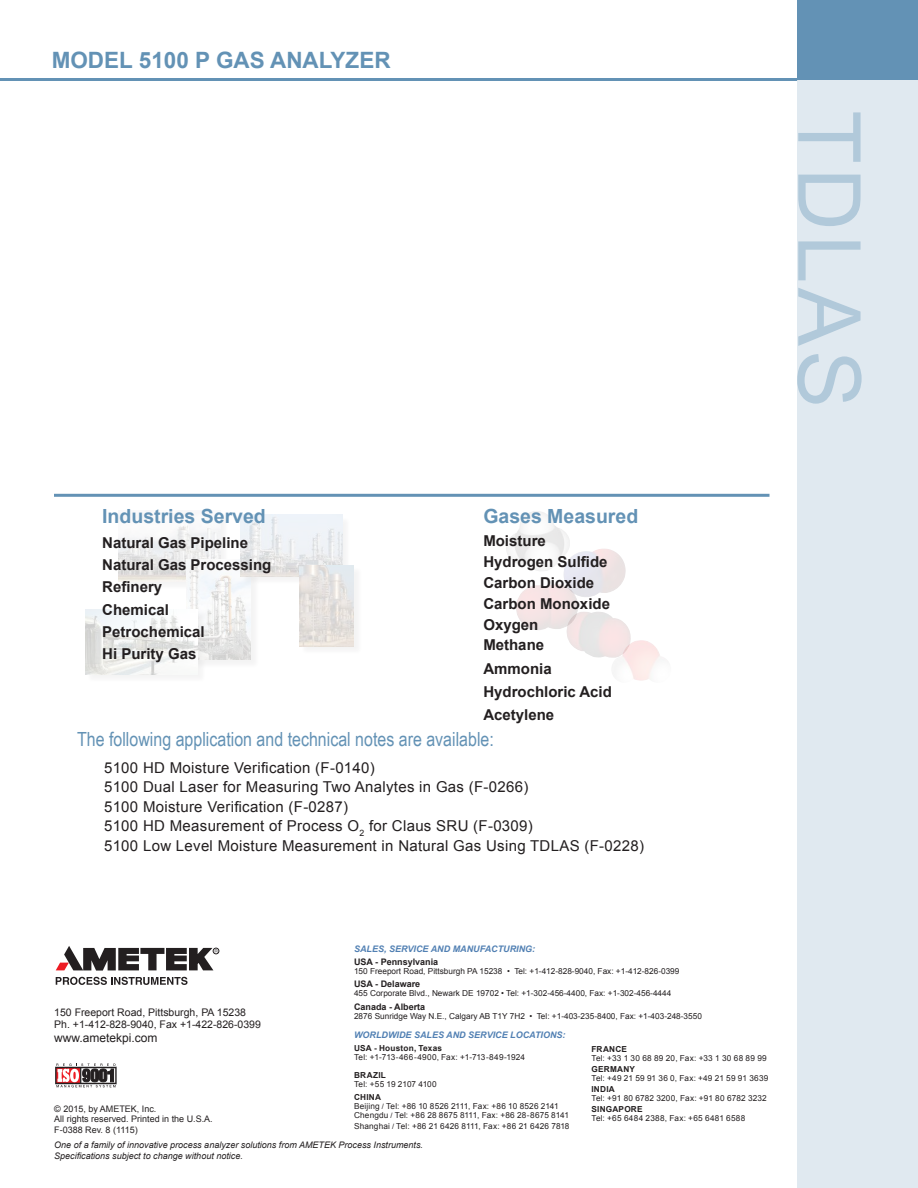
<style>
.page{position:relative;width:918px;height:1188px;background:#fff}
.page>*{position:absolute;margin:0;border:0;box-sizing:border-box;transform-origin:0 0}
.t1{font:87px "Arial";letter-spacing:.05em;color:#b1c9da}
.t2{font:700 22.5px "Arial";color:#6392b5}
.t3{font:19.5px "Arial Narrow";color:#6392b5}
.t4{font:700 19.5px "Arial";color:#6392b5}
.t5{font:15px/19.5px "Arial";letter-spacing:.02em;color:#231f20}
.t6{font:700 15px/20.9px "Arial";color:#231f20}
.t7{font:12px "Arial";color:#231f20}
.t8{font:10.5px/12px "Arial";color:#231f20}
.t9{font:italic 9px/10.8px "Arial";color:#231f20}
.t10{font:9px/10.8px "Arial";color:#231f20}
.t11{font:italic 700 9px "Arial";color:#5180b3}
.t12{font:700 9px "Arial";color:#231f20}
.t13{font:8.25px "Arial";color:#231f20}
.t14{font:8.25px/9px "Arial";letter-spacing:.02em;color:#231f20}
.t15{font:8.25px "Arial";letter-spacing:.025em;color:#231f20}
.t16{font:8.25px "Arial";letter-spacing:.03em;color:#231f20}
.t17{font:700 8.25px "Arial";letter-spacing:.025em;color:#231f20}
.s1{font-weight:700}
.s2{font-size:7.5px}
</style>
<div class="page">
<svg style="left:55px;top:1063px;width:62px;height:24px"></svg>
<svg style="left:56px;top:977px;width:132px;height:8px"></svg>
<svg style="left:56px;top:946px;width:163px;height:25px"></svg>
<div style="left:797px;top:79px;width:121px;height:1109px;background:#e0e9f0"></div>
<div style="left:797px;top:0;width:121px;height:79px;background:#6392b5"></div>
<hr style="left:0;top:78px;width:797px;height:3px;background:#6392b5">
<img style="left:506px;top:511px;width:64px;height:60px">
<img style="left:563px;top:549px;width:63px;height:48px">
<img style="left:516px;top:584px;width:62px;height:46px">
<img style="left:566px;top:612px;width:65px;height:46px">
<img style="left:611px;top:640px;width:54px;height:41px">
<hr style="left:54px;top:494px;width:716px;height:3px;background:#6392b5">
<div style="left:119px;top:511px;width:111px;height:79px;background:#f9f9fa"></div>
<img style="left:119px;top:526px;width:102px;height:56px">
<div style="left:187px;top:560px;width:72px;height:108px;background:#f6f6f6"></div>
<img style="left:187px;top:559px;width:64px;height:101px">
<div style="left:241px;top:516px;width:110px;height:69px;background:#231f20;opacity:.25"></div>
<img style="left:240px;top:515px;width:102px;height:61px">
<div style="left:300px;top:566px;width:63px;height:89px;background:#f8f7f8"></div>
<img style="left:299px;top:566px;width:55px;height:80px">
<div style="left:86px;top:611px;width:120px;height:72px;background:#231f20;opacity:.25"></div>
<img style="left:86px;top:610px;width:112px;height:65px">
<h2 class="t2" style="left:52px;top:52px;width:340px">MODEL 5100 P GAS ANALYZER</h2>
<h1 class="t1" style="left:862px;top:110px;width:299px;rotate:90deg">TDLAS</h1>
<h3 class="t4" style="left:483px;top:509px;width:156px">Gases Measured</h3>
<h3 class="t6" style="left:483px;top:532px;width:128px">Moisture<br>Hydrogen Sulfide<br>Carbon Dioxide<br>Carbon Monoxide<br>Oxygen<br>Methane</h3>
<h3 class="t6" style="left:483px;top:658px;width:130px;line-height:23.2px">Ammonia<br>Hydrochloric Acid<br>Acetylene</h3>
<h3 class="t3" style="left:77px;top:732px;width:418px">The following application and technical notes are available:</h3>
<p class="t5" style="left:104px;top:758px;width:542px">5100 HD Moisture Verification (F-0140)<br>5100 Dual Laser for Measuring Two Analytes in Gas (F-0266)<br>5100 Moisture Verification (F-0287)<br>5100 HD Measurement of Process O<sub>2</sub> for Claus SRU (F-0309)<br>5100 Low Level Moisture Measurement in Natural Gas Using TDLAS (F-0228)</p>
<h3 class="t4" style="left:102px;top:509px;width:165px">Industries Served</h3>
<h3 class="t6" style="left:102px;top:533px;width:171px;line-height:22.4px">Natural Gas Pipeline<br>Natural Gas Processing<br>Refinery<br>Chemical<br>Petrochemical<br>Hi Purity Gas</h3>
<p class="t11" style="left:354px;top:945px;width:183px">SALES, SERVICE AND MANUFACTURING:</p>
<p class="t12" style="left:354px;top:958px;width:86px">USA - Pennsylvania</p>
<p class="t13" style="left:354px;top:968px;width:327px">150 Freeport Road, Pittsburgh PA 15238 • Tel: +1-412-828-9040, Fax: +1-412-826-0399</p>
<p class="t12" style="left:354px;top:981px;width:68px">USA - Delaware</p>
<p class="t13" style="left:354px;top:990px;width:319px">455 Corporate Blvd., Newark DE 19702 • Tel: +1-302-456-4400, Fax: +1-302-456-4444</p>
<p class="t12" style="left:354px;top:1003px;width:73px">Canada - Alberta</p>
<p class="t13" style="left:354px;top:1013px;width:349px">2876 Sunridge Way N.E., Calgary AB T1Y 7H2 • Tel: +1-403-235-8400, Fax: +1-403-248-3550</p>
<p class="t11" style="left:354px;top:1031px;width:213px">WORLDWIDE SALES AND SERVICE LOCATIONS:</p>
<p class="t17" style="left:354px;top:1045px;width:90px">USA - Houston, Texas</p>
<p class="t15" style="left:354px;top:1054px;width:173px">Tel: +1-713-466-4900, Fax: +1-713-849-1924</p>
<p class="t17" style="left:354px;top:1072px;width:33px">BRAZIL</p>
<p class="t13" style="left:354px;top:1081px;width:84px">Tel: +55 19 2107 4100</p>
<p class="t14" style="left:354px;top:1094px;width:216px"><span class="s1">CHINA<br></span>Beijing <span class="s2">/</span> Tel: +86 10 8526 2111, Fax: +86 10 8526 2141<br>Chengdu <span class="s2">/</span> Tel: +86 28 8675 8111, Fax: +86 28-8675 8141</p>
<p class="t14" style="left:354px;top:1123px;width:217px">Shanghai <span class="s2">/</span> Tel: +86 21 6426 8111, Fax: +86 21 6426 7818</p>
<p class="t8" style="left:54px;top:1007px;width:208px">150 Freeport Road, Pittsburgh, PA 15238<br>Ph. +1-412-828-9040, Fax +1-422-826-0399</p>
<h3 class="t7" style="left:54px;top:1033px;width:105px">www.ametekpi.com</h3>
<p class="t17" style="left:591px;top:1045px;width:37px">FRANCE</p>
<p class="t16" style="left:591px;top:1054px;width:177px">Tel: +33 1 30 68 89 20, Fax: +33 1 30 68 89 99</p>
<p class="t17" style="left:591px;top:1066px;width:45px">GERMANY</p>
<p class="t15" style="left:591px;top:1075px;width:179px">Tel: +49 21 59 91 36 0, Fax: +49 21 59 91 3639</p>
<p class="t17" style="left:591px;top:1086px;width:25px">INDIA</p>
<p class="t13" style="left:591px;top:1095px;width:177px">Tel: +91 80 6782 3200, Fax: +91 80 6782 3232</p>
<p class="t17" style="left:591px;top:1106px;width:53px">SINGAPORE</p>
<p class="t16" style="left:591px;top:1115px;width:156px">Tel: +65 6484 2388, Fax: +65 6481 6588</p>
<p class="t10" style="left:54px;top:1104px;width:160px">© 2015, by AMETEK, Inc.<br>All rights reserved. Printed in the U.S.A.<br>F-0388 Rev. 8 (1115)</p>
<p class="t9" style="left:54px;top:1141px;width:370px">One of a family of innovative process analyzer solutions from AMETEK Process Instruments.<br>Specifications subject to change without notice.</p>
</div>
